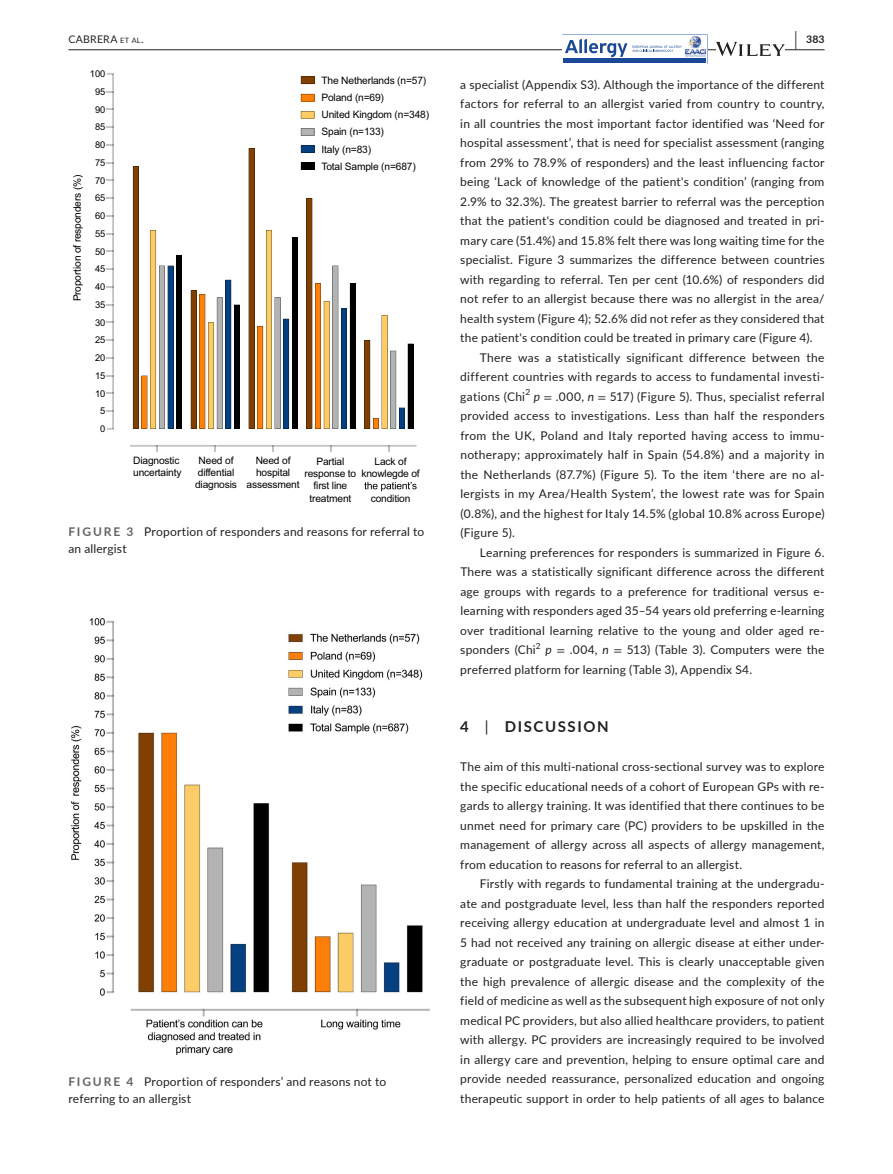
<style>
.page{position:relative;width:893px;height:1174px;background:#fff}
.page>*{position:absolute;margin:0;border:0;box-sizing:border-box;transform-origin:0 0}
.t1{font:700 15px "Lato";letter-spacing:.11em;color:#231f20}
.t2{font:12px/19.5px "Lato";letter-spacing:.015em;color:#231f20;text-align:justify}
.t3{font:10.5px "Lato";letter-spacing:.025em;color:#231f20}
.t4{font:700 10.5px "Lato";color:#231f20}
.t5{font:10.2px/12.3px "Arial";letter-spacing:-.015em;color:#000;text-align:center}
.t6{font:9.3px "Arial";color:#000}
.t7{font:8.4px "Lato";color:#231f20}
.s1{font-size:7.35px}
.s2{font-size:19.5px}
.s3{font-style:italic}
.s4{font-family:"STIX"}
.s5{font-weight:700;color:#636366}
.s6{font-weight:400}
</style>
<div class="page">
<hr style="left:68px;top:49px;width:756px;height:1px;background:#231f20">
<svg style="left:562px;top:34px;width:146px;height:30px"></svg>
<div style="left:564px;top:58px;width:142px;height:5px;background:#1b4896"></div>
<img style="left:685px;top:35px;width:22px;height:22px">
<svg style="left:716px;top:42px;width:69px;height:14px"></svg>
<svg style="left:133px;top:166px;width:49px;height:263px"></svg>
<svg style="left:191px;top:280px;width:49px;height:149px"></svg>
<svg style="left:364px;top:315px;width:49px;height:114px"></svg>
<hr style="left:390px;top:445px;width:26px;height:2px;background:#c4c4c4">
<hr style="left:332px;top:445px;width:56px;height:2px;background:#c4c4c4">
<hr style="left:274px;top:445px;width:56px;height:2px;background:#c4c4c4">
<hr style="left:216px;top:445px;width:56px;height:2px;background:#c4c4c4">
<hr style="left:158px;top:445px;width:56px;height:2px;background:#c4c4c4">
<hr style="left:130px;top:445px;width:27px;height:2px;background:#c4c4c4">
<svg style="left:214px;top:445px;width:2px;height:7px"></svg>
<svg style="left:272px;top:445px;width:2px;height:7px"></svg>
<svg style="left:330px;top:445px;width:2px;height:7px"></svg>
<svg style="left:388px;top:445px;width:2px;height:7px"></svg>
<svg style="left:107px;top:73px;width:7px;height:357px"></svg>
<svg style="left:301px;top:77px;width:13px;height:7px"></svg>
<svg style="left:301px;top:94px;width:13px;height:7px"></svg>
<svg style="left:301px;top:111px;width:13px;height:7px"></svg>
<svg style="left:301px;top:128px;width:13px;height:8px"></svg>
<svg style="left:249px;top:145px;width:107px;height:284px"></svg>
<svg style="left:364px;top:482px;width:53px;height:9px"></svg>
<img style="left:72px;top:619px;width:357px;height:435px">
<p class="t3" style="left:68px;top:31px;width:77px">CABRERA <span class="s1">et al</span>.</p>
<p class="t4" style="left:795px;top:31px;width:31px"><span class="s2">|</span> 383</p>
<p class="t2" style="left:460px;top:74px;width:366px">a specialist (Appendix S3). Although the importance of the different</p>
<p class="t2" style="left:460px;top:93px;width:366px">factors for referral to an allergist varied from country to country,</p>
<p class="t2" style="left:460px;top:113px;width:366px">in all countries the most important factor identified was ‘Need for</p>
<p class="t2" style="left:460px;top:132px;width:366px">hospital assessment’, that is need for specialist assessment (ranging</p>
<p class="t2" style="left:460px;top:152px;width:366px">from 29% to 78.9% of responders) and the least influencing factor</p>
<p class="t2" style="left:460px;top:171px;width:366px">being ‘Lack of knowledge of the patient's condition’ (ranging from</p>
<p class="t2" style="left:460px;top:191px;width:366px">2.9% to 32.3%). The greatest barrier to referral was the perception</p>
<p class="t2" style="left:460px;top:210px;width:366px">that the patient's condition could be diagnosed and treated in pri-</p>
<p class="t2" style="left:460px;top:230px;width:366px">mary care (51.4%) and 15.8% felt there was long waiting time for the</p>
<p class="t2" style="left:460px;top:249px;width:366px">specialist. Figure 3 summarizes the difference between countries</p>
<p class="t2" style="left:460px;top:269px;width:366px">with regarding to referral. Ten per cent (10.6%) of responders did</p>
<p class="t2" style="left:460px;top:288px;width:366px">not refer to an allergist because there was no allergist in the area/</p>
<p class="t2" style="left:460px;top:308px;width:366px">health system (Figure 4); 52.6% did not refer as they considered that</p>
<p class="t2" style="left:460px;top:327px;width:354px">the patient's condition could be treated in primary care (Figure 4).</p>
<p class="t2" style="left:480px;top:347px;width:346px">There was a statistically significant difference between the</p>
<p class="t2" style="left:460px;top:366px;width:366px">different countries with regards to access to fundamental investi-</p>
<p class="t2" style="left:460px;top:386px;width:66px">gations (Chi</p>
<p class="t7" style="left:525px;top:386px;width:6px">2</p>
<p class="t6" style="left:90px;top:68px;width:17px">100</p>
<p class="t5" style="left:321px;top:72px;width:109px;line-height:17.2px;text-align:left">The Netherlands (n=57)<br>Poland (n=69)<br>United Kingdom (n=348)<br>Spain (n=133)<br>Italy (n=83)<br>Total Sample (n=687)</p>
<p class="t6" style="left:95px;top:85px;width:12px">95</p>
<p class="t6" style="left:95px;top:103px;width:12px">90</p>
<p class="t6" style="left:95px;top:121px;width:12px">85</p>
<p class="t6" style="left:95px;top:139px;width:12px">80</p>
<p class="t6" style="left:95px;top:156px;width:12px">75</p>
<p class="t5" style="left:71px;top:301px;width:128px;rotate:-90deg">Proportion of responders (%)</p>
<p class="t6" style="left:95px;top:174px;width:12px">70</p>
<p class="t6" style="left:95px;top:192px;width:12px">65</p>
<p class="t6" style="left:95px;top:210px;width:12px">60</p>
<p class="t6" style="left:95px;top:227px;width:12px">55</p>
<p class="t6" style="left:95px;top:245px;width:12px">50</p>
<p class="t6" style="left:95px;top:263px;width:12px">45</p>
<p class="t6" style="left:95px;top:281px;width:12px">40</p>
<p class="t6" style="left:95px;top:298px;width:12px">35</p>
<p class="t6" style="left:95px;top:316px;width:12px">30</p>
<p class="t6" style="left:95px;top:334px;width:12px">25</p>
<p class="t6" style="left:95px;top:352px;width:12px">20</p>
<p class="t6" style="left:95px;top:369px;width:12px">15</p>
<p class="t6" style="left:95px;top:387px;width:12px">10</p>
<p class="t2" style="left:460px;top:386px;width:366px;text-indent:74px"><span class="s3">p</span> <span class="s4">=</span> .000, <span class="s3">n</span> <span class="s4">=</span> 517) (Figure 5). Thus, specialist referral provided access to investigations. Less than half the responders from the UK, Poland and Italy reported having access to immu&shy;notherapy; approximately half in Spain (54.8%) and a majority in the Netherlands (87.7%) (Figure 5). To the item ‘there are no al&shy;lergists in my Area/Health System’, the lowest rate was for Spain (0.8%), and the highest for Italy 14.5% (global 10.8% across Europe) (Figure 5).</p>
<p class="t2" style="left:460px;top:542px;width:366px;text-indent:20px">Learning preferences for responders is summarized in Figure 6.<br>There was a statistically significant difference across the different age groups with regards to a preference for traditional versus e&shy;learning with responders aged 35–54 years old preferring e-learning over traditional learning relative to the young and older aged re&shy;sponders (Chi</p>
<p class="t6" style="left:100px;top:405px;width:7px">5</p>
<p class="t6" style="left:100px;top:423px;width:7px">0</p>
<p class="t5" style="left:133px;top:454px;width:50px;text-align:left">Diagnostic uncertainty</p>
<p class="t5" style="left:195px;top:454px;width:43px">Need of diffential diagnosis</p>
<p class="t5" style="left:247px;top:454px;width:55px">Need of hospital assessment</p>
<p class="t5" style="left:305px;top:455px;width:53px">Partial response to first line treatment</p>
<p class="t5" style="left:361px;top:455px;width:60px">Lack of knowlegde of</p>
<p class="t5" style="left:371px;top:492px;width:41px">condition</p>
<p class="t2" style="left:68px;top:523px;width:357px;line-height:16.5px"><span class="s5">FIGURE 3</span> Proportion of responders and reasons for referral to an allergist</p>
<p class="t7" style="left:536px;top:640px;width:6px">2</p>
<p class="t2" style="left:460px;top:639px;width:366px;text-indent:85px"><span class="s3">p</span> <span class="s4">=</span> .004, <span class="s3">n</span> <span class="s4">=</span> 513) (Table 3). Computers were the preferred platform for learning (Table 3), Appendix S4.</p>
<p class="t2" style="left:68px;top:1073px;width:319px;line-height:16.5px"><span class="s5">FIGURE 4</span> Proportion of responders’ and reasons not to referring to an allergist</p>
<p class="t1" style="left:460px;top:716px;width:150px">4 <span class="s6">|</span> DISCUSSION</p>
<p class="t2" style="left:460px;top:756px;width:366px">The aim of this multi-national cross-sectional survey was to explore the specific educational needs of a cohort of European GPs with re&shy;gards to allergy training. It was identified that there continues to be unmet need for primary care (PC) providers to be upskilled in the management of allergy across all aspects of allergy management, from education to reasons for referral to an allergist.</p>
<p class="t2" style="left:460px;top:873px;width:366px;text-indent:20px">Firstly with regards to fundamental training at the undergradu&shy;ate and postgraduate level, less than half the responders reported receiving allergy education at undergraduate level and almost 1 in 5 had not received any training on allergic disease at either under&shy;graduate or postgraduate level. This is clearly unacceptable given the high prevalence of allergic disease and the complexity of the field of medicine as well as the subsequent high exposure of not only medical PC providers, but also allied healthcare providers, to patient with allergy. PC providers are increasingly required to be involved in allergy care and prevention, helping to ensure optimal care and provide needed reassurance, personalized education and ongoing therapeutic support in order to help patients of all ages to balance</p>
</div>
